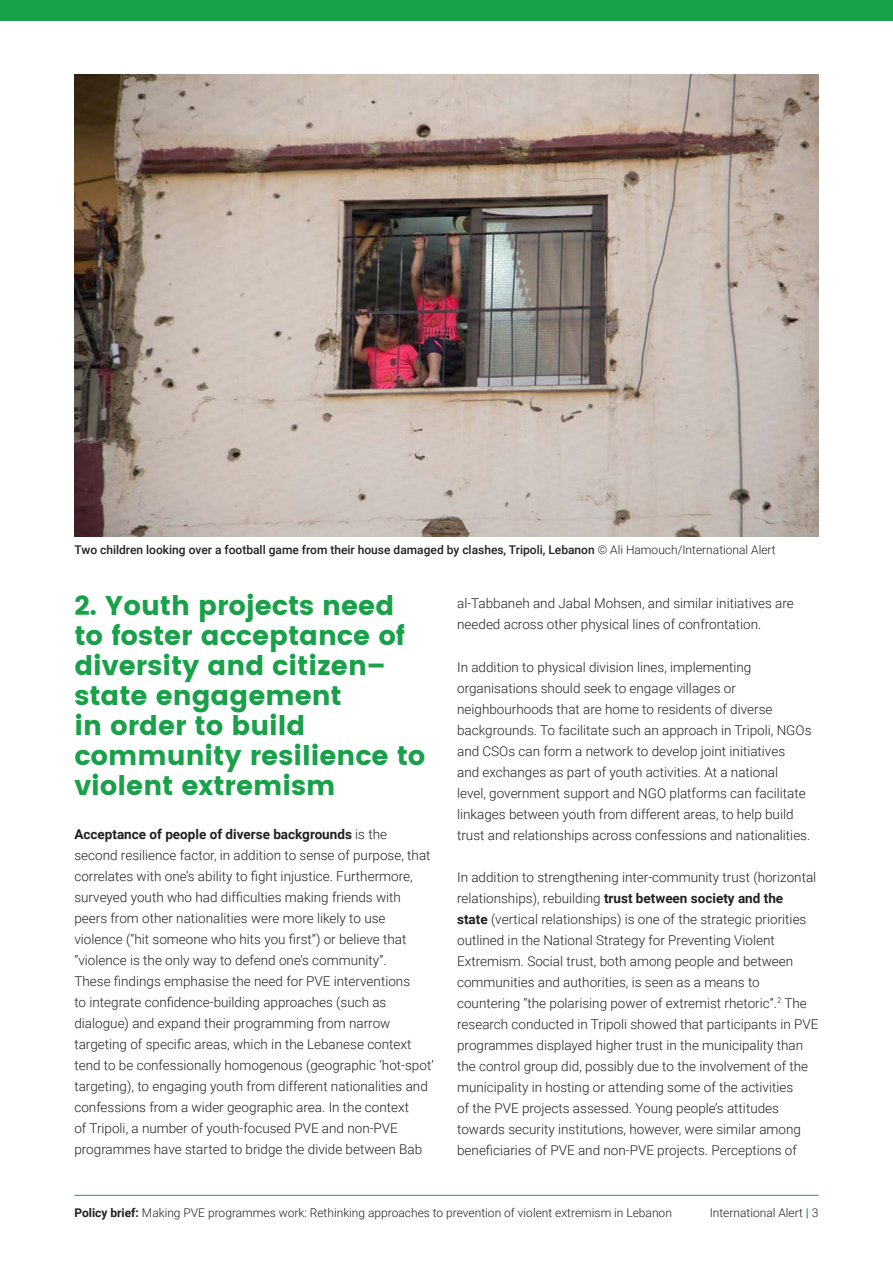
<style>
.page{position:relative;width:893px;height:1263px;background:#fff}
.page>*{position:absolute;margin:0;border:0;box-sizing:border-box;transform-origin:0 0}
.Subheading{font:27px/30px "Poppins";color:#18a149}
.t1{font:300 13.5px/21px "Roboto";color:#231f20}
.t2{font:300 12px "Roboto";color:#231f20}
.t3{font:500 12px "Roboto";color:#231f20}
.s1{font-weight:300}
.s2{font-weight:700}
.s3{font-weight:700;color:#18a149}
</style>
<div class="page">
<div style="left:0;top:0;width:893px;height:21px;background:#18a149"></div>
<hr style="left:74px;top:1195px;width:745px;height:1px;background:#18a149">
<img style="left:74px;top:74px;width:745px;height:462px">
<p class="t3" style="left:74px;top:541px;width:703px">Two children looking over a football game from their house damaged by clashes, Tripoli, Lebanon <span class="s1">© Ali Hamouch/International Alert</span></p>
<p class="Subheading" style="left:74px;top:590px;width:353px">2. Youth projects need to foster acceptance of diversity and citizen– state engagement<br>in order to build community resilience to violent extremism</p>
<p class="t1" style="left:74px;top:823px;width:361px"><span class="s2">Acceptance of people of diverse backgrounds</span> is the second resilience factor, in addition to sense of purpose, that correlates with one’s ability to fight injustice. Furthermore, surveyed youth who had difficulties making friends with peers from other nationalities were more likely to use violence (“hit someone who hits you first”) or believe that “violence is the only way to defend one’s community”.<br>These findings emphasise the need for PVE interventions<br>to integrate confidence-building approaches (such as dialogue) and expand their programming from narrow targeting of specific areas, which in the Lebanese context tend to be confessionally homogenous (geographic ‘hot-spot’ targeting), to engaging youth from different nationalities and confessions from a wider geographic area. In the context<br>of Tripoli, a number of youth-focused PVE and non-PVE programmes have started to bridge the divide between Bab</p>
<p class="t1" style="left:457px;top:592px;width:338px">al-Tabbaneh and Jabal Mohsen, and similar initiatives are needed across other physical lines of confrontation.</p>
<p class="t1" style="left:457px;top:656px;width:356px">In addition to physical division lines, implementing organisations should seek to engage villages or neighbourhoods that are home to residents of diverse backgrounds. To facilitate such an approach in Tripoli, NGOs and CSOs can form a network to develop joint initiatives<br>and exchanges as part of youth activities. At a national<br>level, government support and NGO platforms can facilitate linkages between youth from different areas, to help build trust and relationships across confessions and nationalities.</p>
<p class="t1" style="left:457px;top:866px;width:363px">In addition to strengthening inter-community trust (horizontal relationships), rebuilding <span class="s2">trust between society and the<br>state</span> (vertical relationships) is one of the strategic priorities outlined in the National Strategy for Preventing Violent Extremism. Social trust, both among people and between communities and authorities, is seen as a means to countering “the polarising power of extremist rhetoric”.<sup>2</sup> The research conducted in Tripoli showed that participants in PVE programmes displayed higher trust in the municipality than the control group did, possibly due to the involvement of the municipality in hosting or attending some of the activities<br>of the PVE projects assessed. Young people’s attitudes towards security institutions, however, were similar among beneficiaries of PVE and non-PVE projects. Perceptions of</p>
<p class="t2" style="left:74px;top:1204px;width:599px"><span class="s2">Policy brief:</span> Making PVE programmes work: Rethinking approaches to prevention of violent extremism in Lebanon</p>
<p class="t2" style="left:710px;top:1204px;width:110px">International Alert <span class="s3">|</span> 3</p>
</div>
